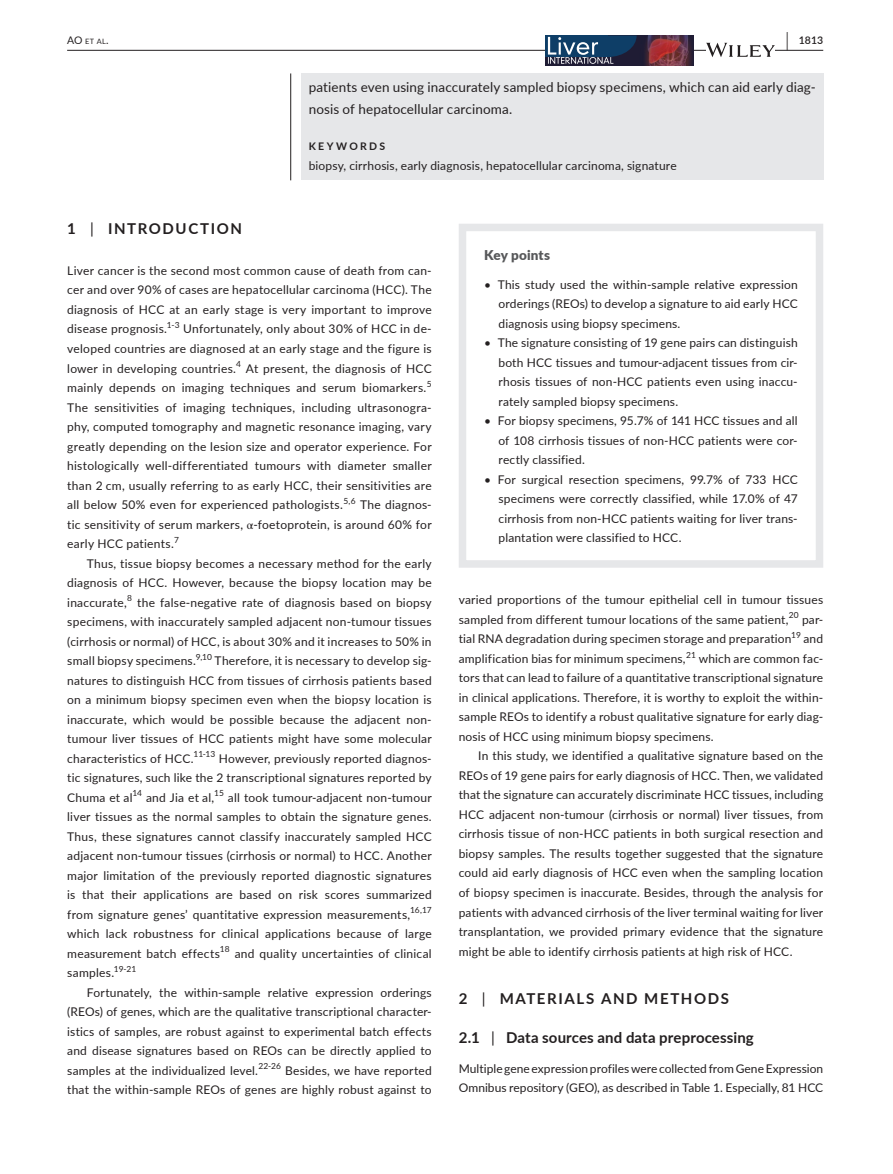
<style>
.page{position:relative;width:893px;height:1174px;background:#fff}
.page>*{position:absolute;margin:0;border:0;box-sizing:border-box;transform-origin:0 0}
.t1{font:600 19.5px "Lato";color:#231f20;scale:.48 1}
.t2{font:700 15px "Lato";letter-spacing:.005em;color:#231f20}
.t3{font:700 15px "Lato";letter-spacing:.11em;color:#231f20}
.t4{font:700 15px "Lato";letter-spacing:.105em;color:#231f20}
.t5{font:13.5px/22.5px "Lato";letter-spacing:.01em;color:#231f20}
.t6{font:900 13.5px "Lato";letter-spacing:.005em;color:#57585a}
.t7{font:12px/19.5px "Lato";letter-spacing:.015em;color:#231f20;text-align:justify}
.t8{font:700 10.5px "Lato";letter-spacing:.22em;color:#231f20}
.t9{font:600 10.5px "Lato";color:#231f20}
.t10{font:8.4px "Lato";color:#231f20}
.t11{font:7.35px "Lato";color:#231f20}
.s1{font-size:10.5px}
.s2{font-weight:400}
.s3{font-family:"STIX"}
</style>
<div class="page">
<hr style="left:67px;top:50px;width:756px;height:1px;background:#231f20">
<img style="left:545px;top:35px;width:149px;height:30px">
<div style="left:545px;top:35px;width:63px;height:22px;background:linear-gradient(to bottom,#224f74,#19476e)"></div>
<svg style="left:548px;top:35px;width:89px;height:29px;background:#365371"></svg>
<svg style="left:706px;top:43px;width:69px;height:14px"></svg>
<div style="left:301px;top:73px;width:522px;height:107px;background:#e6e7e9"></div>
<hr style="left:290px;top:73px;width:1px;height:107px;background:#231f20">
<div style="left:459px;top:224px;width:364px;height:343px;border:8px solid #e6e7e9"></div>
<h1 class="t1" style="left:786px;top:26px;width:7px">|</h1>
<p class="t11" style="left:67px;top:36px;width:43px"><span class="s1">AO</span> et al<span class="s1">.</span></p>
<p class="t9" style="left:799px;top:33px;width:26px">1813</p>
<p class="t5" style="left:309px;top:75px;width:508px">patients even using inaccurately sampled biopsy specimens, which can aid early diag&shy;nosis of hepatocellular carcinoma.</p>
<p class="t8" style="left:309px;top:139px;width:78px">KEYWORDS</p>
<p class="t7" style="left:309px;top:155px;width:370px">biopsy, cirrhosis, early diagnosis, hepatocellular carcinoma, signature</p>
<p class="t4" style="left:67px;top:217px;width:176px">1 <span class="s2">|</span> INTRODUCTION</p>
<p class="t7" style="left:67px;top:260px;width:366px">Liver cancer is the second most common cause of death from can&shy;cer and over 90% of cases are hepatocellular carcinoma (HCC). The diagnosis of HCC at an early stage is very important to improve disease prognosis.<sup>1-3</sup> Unfortunately, only about 30% of HCC in de&shy;veloped countries are diagnosed at an early stage and the figure is lower in developing countries.<sup>4</sup> At present, the diagnosis of HCC mainly depends on imaging techniques and serum biomarkers.<sup>5<br></sup>The sensitivities of imaging techniques, including ultrasonogra&shy;phy, computed tomography and magnetic resonance imaging, vary greatly depending on the lesion size and operator experience. For histologically well-differentiated tumours with diameter smaller than 2 cm, usually referring to as early HCC, their sensitivities are all below 50% even for experienced pathologists.</p>
<p class="t10" style="left:343px;top:494px;width:14px">5,6</p>
<p class="t7" style="left:67px;top:494px;width:366px;text-indent:293px">The diagnos&shy;tic sensitivity of serum markers, <span class="s3">α</span>-foetoprotein, is around 60% for early HCC patients.</p>
<p class="t10" style="left:174px;top:533px;width:6px">7</p>
<p class="t7" style="left:67px;top:553px;width:366px;text-indent:20px">Thus, tissue biopsy becomes a necessary method for the early diagnosis of HCC. However, because the biopsy location may be inaccurate,</p>
<p class="t10" style="left:127px;top:592px;width:6px">8</p>
<p class="t7" style="left:67px;top:592px;width:366px;text-indent:70px">the false-negative rate of diagnosis based on biopsy specimens, with inaccurately sampled adjacent non-tumour tissues (cirrhosis or normal) of HCC, is about 30% and it increases to 50% in small biopsy specimens.</p>
<p class="t10" style="left:196px;top:650px;width:18px">9,10</p>
<p class="t7" style="left:67px;top:650px;width:366px;text-indent:147px">Therefore, it is necessary to develop sig&shy;natures to distinguish HCC from tissues of cirrhosis patients based on a minimum biopsy specimen even when the biopsy location is inaccurate, which would be possible because the adjacent non&shy;tumour liver tissues of HCC patients might have some molecular characteristics of HCC.</p>
<p class="t10" style="left:194px;top:748px;width:23px">11-13</p>
<p class="t7" style="left:67px;top:748px;width:366px;text-indent:152px">However, previously reported diagnos&shy;tic signatures, such like the 2 transcriptional signatures reported by Chuma et al</p>
<p class="t10" style="left:132px;top:787px;width:11px">14</p>
<p class="t7" style="left:146px;top:787px;width:70px">and Jia et al,</p>
<p class="t10" style="left:214px;top:787px;width:11px">15</p>
<p class="t7" style="left:67px;top:787px;width:366px;text-indent:161px">all took tumour-adjacent non-tumour liver tissues as the normal samples to obtain the signature genes.<br>Thus, these signatures cannot classify inaccurately sampled HCC adjacent non-tumour tissues (cirrhosis or normal) to HCC. Another major limitation of the previously reported diagnostic signatures is that their applications are based on risk scores summarized from signature genes’ quantitative expression measurements,</p>
<p class="t10" style="left:410px;top:904px;width:23px">16,17</p>
<p class="t7" style="left:67px;top:923px;width:366px">which lack robustness for clinical applications because of large measurement batch effects</p>
<p class="t10" style="left:220px;top:943px;width:11px">18</p>
<p class="t7" style="left:235px;top:943px;width:199px">and quality uncertainties of clinical</p>
<p class="t7" style="left:67px;top:962px;width:48px">samples.</p>
<p class="t10" style="left:114px;top:962px;width:24px">19-21</p>
<p class="t7" style="left:67px;top:982px;width:366px;text-indent:20px">Fortunately, the within-sample relative expression orderings (REOs) of genes, which are the qualitative transcriptional character&shy;istics of samples, are robust against to experimental batch effects and disease signatures based on REOs can be directly applied to samples at the individualized level.<sup>22-26</sup> Besides, we have reported that the within-sample REOs of genes are highly robust against to</p>
<p class="t6" style="left:484px;top:245px;width:67px">Key points</p>
<p class="t7" style="left:498px;top:274px;width:301px;text-indent:-14px">• This study used the within-sample relative expression orderings (REOs) to develop a signature to aid early HCC diagnosis using biopsy specimens.</p>
<p class="t7" style="left:498px;top:332px;width:301px;text-indent:-14px">• The signature consisting of 19 gene pairs can distinguish both HCC tissues and tumour-adjacent tissues from cir&shy;rhosis tissues of non-HCC patients even using inaccu&shy;rately sampled biopsy specimens.</p>
<p class="t7" style="left:498px;top:410px;width:301px;text-indent:-14px">• For biopsy specimens, 95.7% of 141 HCC tissues and all of 108 cirrhosis tissues of non-HCC patients were cor&shy;rectly classified.</p>
<p class="t7" style="left:498px;top:469px;width:301px;text-indent:-14px">• For surgical resection specimens, 99.7% of 733 HCC specimens were correctly classified, while 17.0% of 47 cirrhosis from non-HCC patients waiting for liver trans&shy;plantation were classified to HCC.</p>
<p class="t7" style="left:459px;top:590px;width:366px">varied proportions of the tumour epithelial cell in tumour tissues sampled from different tumour locations of the same patient,<sup>20</sup> par&shy;tial RNA degradation during specimen storage and preparation</p>
<p class="t10" style="left:791px;top:629px;width:11px">19</p>
<p class="t7" style="left:803px;top:629px;width:21px">and</p>
<p class="t7" style="left:459px;top:648px;width:228px">amplification bias for minimum specimens,</p>
<p class="t10" style="left:686px;top:648px;width:11px">21</p>
<p class="t7" style="left:459px;top:648px;width:366px;text-indent:240px">which are common fac&shy;tors that can lead to failure of a quantitative transcriptional signature in clinical applications. Therefore, it is worthy to exploit the within&shy;sample REOs to identify a robust qualitative signature for early diag&shy;nosis of HCC using minimum biopsy specimens.</p>
<p class="t7" style="left:459px;top:746px;width:366px;text-indent:20px">In this study, we identified a qualitative signature based on the REOs of 19 gene pairs for early diagnosis of HCC. Then, we validated that the signature can accurately discriminate HCC tissues, including HCC adjacent non-tumour (cirrhosis or normal) liver tissues, from cirrhosis tissue of non-HCC patients in both surgical resection and biopsy samples. The results together suggested that the signature could aid early diagnosis of HCC even when the sampling location of biopsy specimen is inaccurate. Besides, through the analysis for patients with advanced cirrhosis of the liver terminal waiting for liver transplantation, we provided primary evidence that the signature might be able to identify cirrhosis patients at high risk of HCC.</p>
<p class="t3" style="left:459px;top:987px;width:272px">2 <span class="s2">|</span> MATERIALS AND METHODS</p>
<p class="t2" style="left:459px;top:1026px;width:296px">2.1 <span class="s2">|</span> Data sources and data preprocessing</p>
<p class="t7" style="left:459px;top:1058px;width:366px">Multiple gene expression profiles were collected from Gene Expression<br>Omnibus repository (GEO), as described in Table 1. Especially, 81 HCC</p>
</div>
